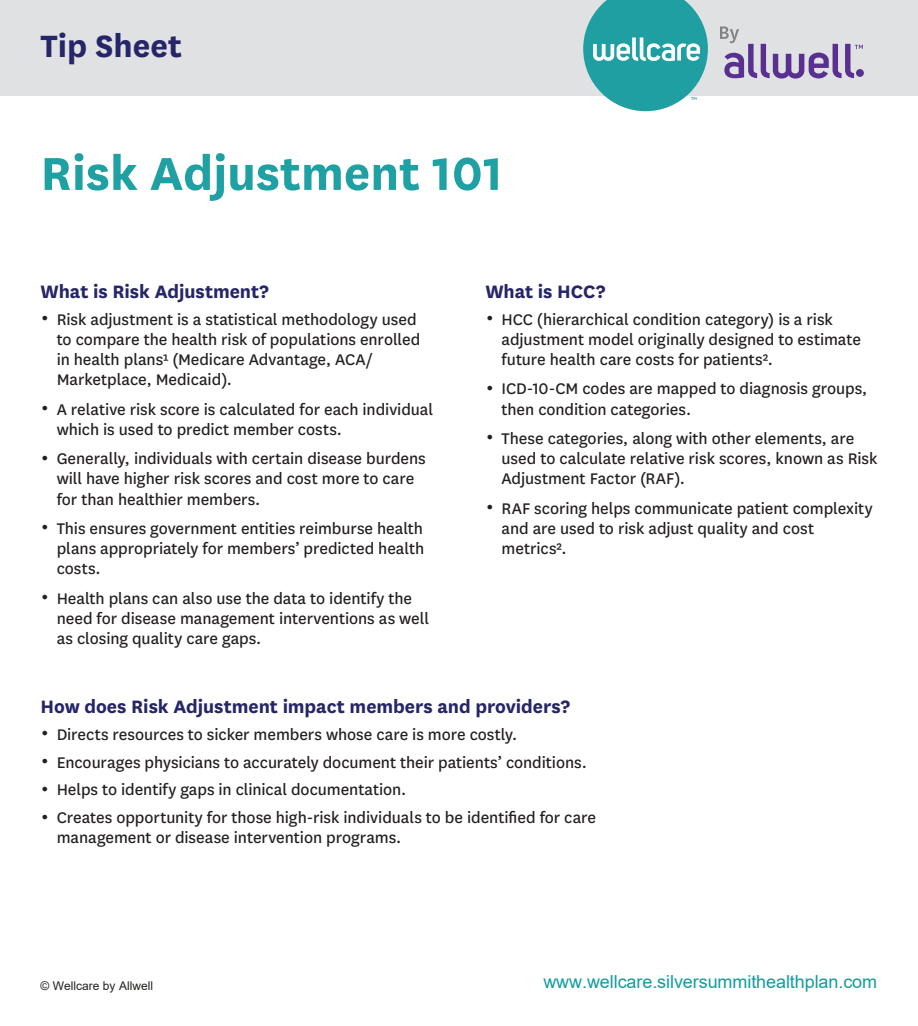
<style>
.page{position:relative;width:918px;height:1026px;background:#fff}
.page>*{position:absolute;margin:0;border:0;box-sizing:border-box;transform-origin:0 0}
.t1{font:700 54px "Centene Sans";color:#1fa0a3}
.t2{font:700 36px "Centene Sans";color:#252568}
.t3{font:700 21px "Centene Sans";letter-spacing:-.005em;color:#252568}
.t4{font:18px/20.2px "Centene Sans";letter-spacing:-.005em;color:#231f20}
.t5{font:18px "Arial";letter-spacing:-.005em;color:#149b9f}
.t6{font:12px "Arial";color:#21211f}
.s1{font-size:27px}
</style>
<div class="page">
<div style="left:0;top:0;width:918px;height:95px;background:#e0e1e3"></div>
<svg style="left:583px;top:0;width:125px;height:111px"></svg>
<svg style="left:720px;top:27px;width:143px;height:52px"></svg>
<div style="left:856px;top:69px;width:8px;height:8px;background:#592f8f;border-radius:50%"></div>
<p class="t2" style="left:40px;top:21px;width:143px">Tip Sheet</p>
<p class="t1" style="left:40px;top:135px;width:464px">Risk Adjustment 101</p>
<p class="t3" style="left:40px;top:276px;width:230px">What is Risk Adjustment?</p>
<p class="t4" style="left:57px;top:308px;width:365px;text-indent:-16px"><span class="s1">•</span> Risk adjustment is a statistical methodology used to compare the health risk of populations enrolled in health plans¹ (Medicare Advantage, ACA/ Marketplace, Medicaid).</p>
<p class="t4" style="left:57px;top:398px;width:378px;text-indent:-16px"><span class="s1">•</span> A relative risk score is calculated for each individual which is used to predict member costs.</p>
<p class="t4" style="left:57px;top:448px;width:371px;text-indent:-16px"><span class="s1">•</span> Generally, individuals with certain disease burdens will have higher risk scores and cost more to care for than healthier members.</p>
<p class="t4" style="left:57px;top:517px;width:369px;text-align:justify;text-indent:-16px"><span class="s1">•</span> This ensures government entities reimburse health plans appropriately for members’ predicted health costs.</p>
<p class="t4" style="left:57px;top:587px;width:374px;text-indent:-16px"><span class="s1">•</span> Health plans can also use the data to identify the need for disease management interventions as well as closing quality care gaps.</p>
<p class="t3" style="left:485px;top:276px;width:122px">What is HCC?</p>
<p class="t4" style="left:502px;top:308px;width:361px;text-indent:-16px"><span class="s1">•</span> HCC (hierarchical condition category) is a risk adjustment model originally designed to estimate future health care costs for patients².</p>
<p class="t4" style="left:502px;top:378px;width:367px;text-indent:-16px"><span class="s1">•</span> ICD-10-CM codes are mapped to diagnosis groups, then condition categories.</p>
<p class="t4" style="left:502px;top:427px;width:378px;text-indent:-16px"><span class="s1">•</span> These categories, along with other elements, are used to calculate relative risk scores, known as Risk<br>Adjustment Factor (RAF).</p>
<p class="t4" style="left:502px;top:497px;width:373px;text-indent:-16px"><span class="s1">•</span> RAF scoring helps communicate patient complexity and are used to risk adjust quality and cost metrics².</p>
<p class="t3" style="left:40px;top:691px;width:531px">How does Risk Adjustment impact members and providers?</p>
<p class="t4" style="left:40px;top:723px;width:478px"><span class="s1">•</span> Directs resources to sicker members whose care is more costly.</p>
<p class="t4" style="left:40px;top:751px;width:548px"><span class="s1">•</span> Encourages physicians to accurately document their patients’ conditions.</p>
<p class="t4" style="left:40px;top:779px;width:367px"><span class="s1">•</span> Helps to identify gaps in clinical documentation.</p>
<p class="t4" style="left:57px;top:807px;width:541px;text-indent:-16px"><span class="s1">•</span> Creates opportunity for those high-risk individuals to be identified for care management or disease intervention programs.</p>
<p class="t6" style="left:40px;top:978px;width:114px">© Wellcare by Allwell</p>
<p class="t5" style="left:543px;top:970px;width:335px">www.wellcare.silversummithealthplan.com</p>
</div>
